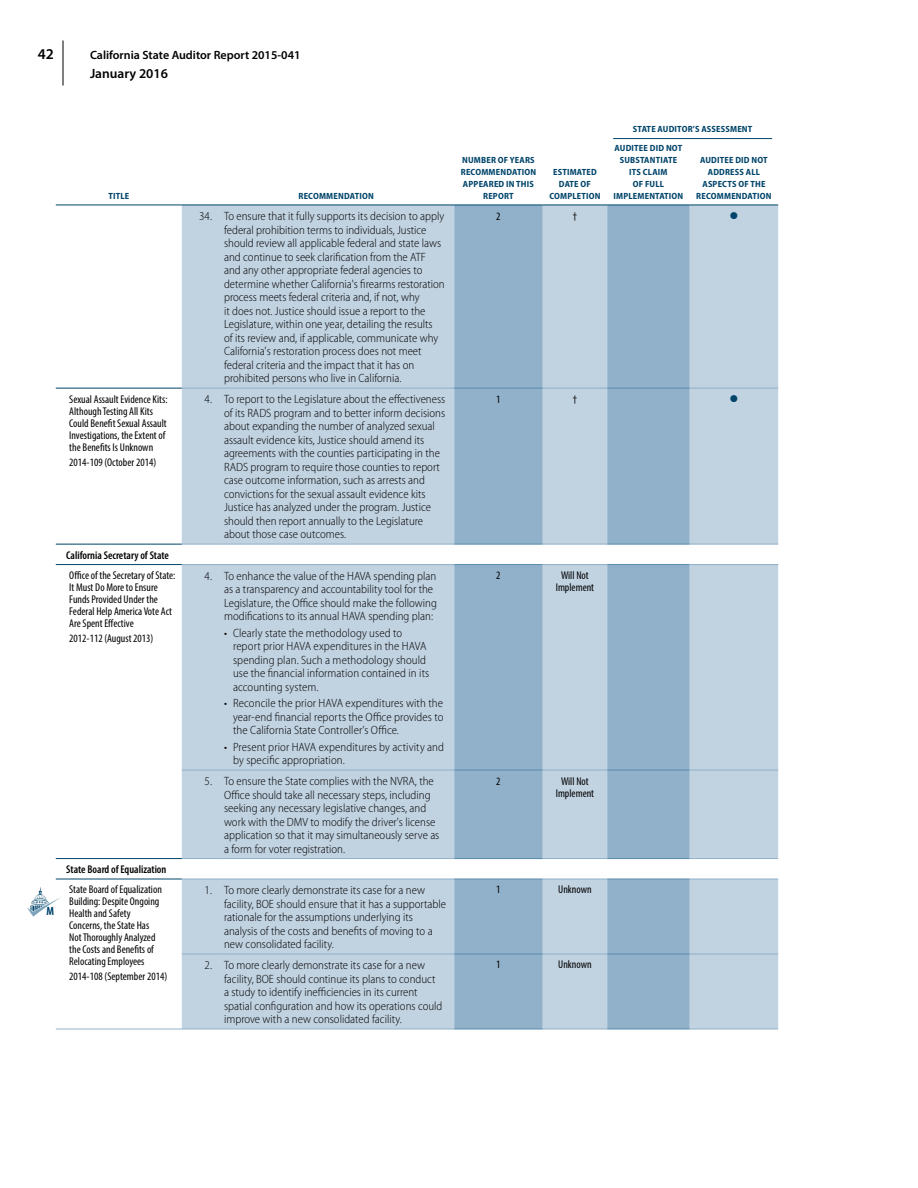
<style>
.page{position:relative;width:918px;height:1188px;background:#fff}
.page>*{position:absolute;margin:0;border:0;box-sizing:border-box;transform-origin:0 0}
.t1{font:600 15px "Myriad Pro";color:#000}
.t2{font:600 13.5px "Myriad Pro";color:#000}
.t3{font:300 semi-condensed 12px/13.5px "Myriad Pro";color:#000}
.t4{font:600 12px "Myriad Pro";color:#000}
.t5{font:12px "Wingdings";color:#00446a}
.t6{font:700 condensed 12px "Myriad Pro";color:#00446a}
.t7{font:condensed 11.25px/12px "Myriad Pro";color:#000}
.t8{font:600 condensed 11.25px "Myriad Pro";color:#000}
.t9{font:700 semi-condensed 9px/12px "Myriad Pro";letter-spacing:.02em;color:#00446a;text-align:center}
</style>
<div class="page">
<hr style="left:63px;top:40px;width:1px;height:46px;background:#000">
<div style="left:182px;top:206px;width:596px;height:823px;background:#c1d2e1"></div>
<svg style="left:454px;top:206px;width:236px;height:823px;background:#a3bdd2"></svg>
<hr style="left:182px;top:388px;width:36px;height:1px;background:#91b1ca">
<hr style="left:182px;top:544px;width:36px;height:1px;background:#91b1ca">
<hr style="left:182px;top:564px;width:36px;height:1px;background:#91b1ca">
<hr style="left:182px;top:770px;width:36px;height:1px;background:#91b1ca">
<hr style="left:182px;top:858px;width:36px;height:1px;background:#91b1ca">
<hr style="left:182px;top:879px;width:36px;height:1px;background:#91b1ca">
<hr style="left:182px;top:954px;width:36px;height:1px;background:#91b1ca">
<hr style="left:182px;top:1029px;width:36px;height:1px;background:#91b1ca">
<hr style="left:218px;top:388px;width:236px;height:1px;background:#91b1ca">
<hr style="left:218px;top:544px;width:236px;height:1px;background:#91b1ca">
<hr style="left:218px;top:564px;width:236px;height:1px;background:#91b1ca">
<hr style="left:218px;top:770px;width:236px;height:1px;background:#91b1ca">
<hr style="left:218px;top:858px;width:236px;height:1px;background:#91b1ca">
<hr style="left:218px;top:879px;width:236px;height:1px;background:#91b1ca">
<hr style="left:218px;top:954px;width:236px;height:1px;background:#91b1ca">
<hr style="left:218px;top:1029px;width:236px;height:1px;background:#91b1ca">
<hr style="left:454px;top:388px;width:89px;height:1px;background:#578bac">
<hr style="left:454px;top:544px;width:89px;height:1px;background:#578bac">
<hr style="left:454px;top:564px;width:89px;height:1px;background:#578bac">
<hr style="left:454px;top:770px;width:89px;height:1px;background:#578bac">
<hr style="left:454px;top:858px;width:89px;height:1px;background:#578bac">
<hr style="left:454px;top:879px;width:89px;height:1px;background:#578bac">
<hr style="left:454px;top:954px;width:89px;height:1px;background:#578bac">
<hr style="left:454px;top:1029px;width:89px;height:1px;background:#578bac">
<hr style="left:543px;top:388px;width:64px;height:1px;background:#91b1ca">
<hr style="left:543px;top:544px;width:64px;height:1px;background:#91b1ca">
<hr style="left:543px;top:564px;width:64px;height:1px;background:#91b1ca">
<hr style="left:543px;top:770px;width:64px;height:1px;background:#91b1ca">
<hr style="left:543px;top:858px;width:64px;height:1px;background:#91b1ca">
<hr style="left:543px;top:879px;width:64px;height:1px;background:#91b1ca">
<hr style="left:543px;top:954px;width:64px;height:1px;background:#91b1ca">
<hr style="left:543px;top:1029px;width:64px;height:1px;background:#91b1ca">
<hr style="left:607px;top:388px;width:83px;height:1px;background:#578bac">
<hr style="left:607px;top:544px;width:83px;height:1px;background:#578bac">
<hr style="left:607px;top:564px;width:83px;height:1px;background:#578bac">
<hr style="left:607px;top:770px;width:83px;height:1px;background:#578bac">
<hr style="left:607px;top:858px;width:83px;height:1px;background:#578bac">
<hr style="left:607px;top:879px;width:83px;height:1px;background:#578bac">
<hr style="left:607px;top:954px;width:83px;height:1px;background:#578bac">
<hr style="left:607px;top:1029px;width:83px;height:1px;background:#578bac">
<hr style="left:690px;top:388px;width:88px;height:1px;background:#91b1ca">
<hr style="left:690px;top:544px;width:88px;height:1px;background:#91b1ca">
<hr style="left:690px;top:564px;width:88px;height:1px;background:#91b1ca">
<hr style="left:690px;top:770px;width:88px;height:1px;background:#91b1ca">
<hr style="left:690px;top:858px;width:88px;height:1px;background:#91b1ca">
<hr style="left:690px;top:879px;width:88px;height:1px;background:#91b1ca">
<hr style="left:690px;top:954px;width:88px;height:1px;background:#91b1ca">
<hr style="left:690px;top:1029px;width:88px;height:1px;background:#91b1ca">
<hr style="left:56px;top:388px;width:126px;height:1px;background:#00446a">
<hr style="left:56px;top:544px;width:126px;height:1px;background:#00446a">
<hr style="left:56px;top:564px;width:126px;height:1px;background:#00446a">
<hr style="left:56px;top:858px;width:126px;height:1px;background:#00446a">
<hr style="left:56px;top:879px;width:126px;height:1px;background:#00446a">
<hr style="left:56px;top:205px;width:126px;height:1px;background:#00446a">
<hr style="left:182px;top:205px;width:36px;height:1px;background:#00446a">
<hr style="left:218px;top:205px;width:236px;height:1px;background:#00446a">
<hr style="left:454px;top:205px;width:89px;height:1px;background:#00446a">
<hr style="left:543px;top:205px;width:64px;height:1px;background:#00446a">
<hr style="left:607px;top:205px;width:83px;height:1px;background:#00446a">
<hr style="left:690px;top:205px;width:88px;height:1px;background:#00446a">
<hr style="left:56px;top:1029px;width:126px;height:1px;background:#91b1ca">
<hr style="left:613px;top:138px;width:159px;height:1px;background:#00446a">
<svg style="left:27px;top:887px;width:34px;height:30px"></svg>
<p class="t1" style="left:38px;top:44px;width:18px">42</p>
<p class="t4" style="left:90px;top:47px;width:212px">California State Auditor Report 2015-041</p>
<p class="t2" style="left:90px;top:65px;width:79px">January 2016</p>
<p class="t6" style="left:46px;top:904px;width:9px">M</p>
<p class="t9" style="left:108px;top:190px;width:22px">TITLE</p>
<p class="t9" style="left:299px;top:190px;width:77px">RECOMMENDATION</p>
<p class="t9" style="left:461px;top:154px;width:77px">NUMBER OF YEARS<br>RECOMMENDATION<br>APPEARED IN THIS<br>REPORT</p>
<p class="t9" style="left:549px;top:166px;width:53px">ESTIMATED<br>DATE OF<br>COMPLETION</p>
<p class="t9" style="left:633px;top:123px;width:121px">STATE AUDITOR’S ASSESSMENT</p>
<p class="t9" style="left:614px;top:142px;width:71px">AUDITEE DID NOT<br>SUBSTANTIATE<br>ITS CLAIM<br>OF FULL<br>IMPLEMENTATION</p>
<p class="t9" style="left:696px;top:154px;width:77px">AUDITEE DID NOT<br>ADDRESS ALL<br>ASPECTS OF THE<br>RECOMMENDATION</p>
<p class="t7" style="left:69px;top:393px;width:100px">Sexual Assault Evidence Kits:<br>Although Testing All Kits<br>Could Benefit Sexual Assault<br>Investigations, the Extent of the Benefits Is Unknown</p>
<p class="t7" style="left:69px;top:456px;width:88px">2014‑109 (October 2014)</p>
<p class="t8" style="left:66px;top:549px;width:104px">California Secretary of State</p>
<p class="t7" style="left:69px;top:569px;width:108px">Office of the Secretary of State:<br>It Must Do More to Ensure<br>Funds Provided Under the<br>Federal Help America Vote Act<br>Are Spent Effective</p>
<p class="t7" style="left:69px;top:632px;width:86px">2012‑112 (August 2013)</p>
<p class="t8" style="left:66px;top:863px;width:102px">State Board of Equalization</p>
<p class="t7" style="left:69px;top:884px;width:94px">State Board of Equalization<br>Building: Despite Ongoing<br>Health and Safety<br>Concerns, the State Has<br>Not Thoroughly Analyzed the Costs and Benefits of<br>Relocating Employees</p>
<p class="t7" style="left:69px;top:971px;width:99px">2014‑108 (September 2014)</p>
<p class="t3" style="left:224px;top:210px;width:222px;text-indent:-25px">34. To ensure that it fully supports its decision to apply federal prohibition terms to individuals, Justice should review all applicable federal and state laws and continue to seek clarification from the ATF and any other appropriate federal agencies to determine whether California's firearms restoration process meets federal criteria and, if not, why<br>it does not. Justice should issue a report to the Legislature, within one year, detailing the results<br>of its review and, if applicable, communicate why California's restoration process does not meet federal criteria and the impact that it has on prohibited persons who live in California.</p>
<p class="t7" style="left:496px;top:210px;width:6px">2</p>
<p class="t7" style="left:573px;top:210px;width:6px">†</p>
<p class="t5" style="left:729px;top:210px;width:10px">●</p>
<p class="t3" style="left:224px;top:393px;width:223px;text-indent:-19px">4. To report to the Legislature about the effectiveness of its RADS program and to better inform decisions about expanding the number of analyzed sexual assault evidence kits, Justice should amend its agreements with the counties participating in the RADS program to require those counties to report case outcome information, such as arrests and convictions for the sexual assault evidence kits Justice has analyzed under the program. Justice should then report annually to the Legislature about those case outcomes.</p>
<p class="t7" style="left:496px;top:393px;width:6px">1</p>
<p class="t7" style="left:573px;top:393px;width:6px">†</p>
<p class="t5" style="left:729px;top:393px;width:10px">●</p>
<p class="t3" style="left:224px;top:569px;width:214px;text-indent:-19px">4. To enhance the value of the HAVA spending plan as a transparency and accountability tool for the Legislature, the Office should make the following modifications to its annual HAVA spending plan:</p>
<p class="t3" style="left:233px;top:626px;width:198px;text-indent:-9px">• Clearly state the methodology used to report prior HAVA expenditures in the HAVA spending plan. Such a methodology should use the financial information contained in its accounting system.</p>
<p class="t3" style="left:233px;top:697px;width:212px;text-align:justify;text-indent:-9px">• Reconcile the prior HAVA expenditures with the year‑end financial reports the Office provides to the California State Controller’s Office.</p>
<p class="t3" style="left:233px;top:740px;width:213px;text-indent:-9px">• Present prior HAVA expenditures by activity and by specific appropriation.</p>
<p class="t7" style="left:496px;top:569px;width:6px">2</p>
<p class="t7" style="left:556px;top:569px;width:40px;text-align:center">Will Not<br>Implement</p>
<p class="t3" style="left:224px;top:775px;width:217px;text-indent:-19px">5. To ensure the State complies with the NVRA, the Office should take all necessary steps, including seeking any necessary legislative changes, and work with the DMV to modify the driver's license application so that it may simultaneously serve as a form for voter registration.</p>
<p class="t7" style="left:496px;top:775px;width:6px">2</p>
<p class="t7" style="left:556px;top:775px;width:40px;text-align:center">Will Not<br>Implement</p>
<p class="t3" style="left:224px;top:884px;width:224px;text-indent:-19px">1. To more clearly demonstrate its case for a new facility, BOE should ensure that it has a supportable rationale for the assumptions underlying its analysis of the costs and benefits of moving to a new consolidated facility.</p>
<p class="t7" style="left:496px;top:884px;width:6px">1</p>
<p class="t7" style="left:558px;top:884px;width:35px">Unknown</p>
<p class="t3" style="left:224px;top:959px;width:220px;text-indent:-19px">2. To more clearly demonstrate its case for a new facility, BOE should continue its plans to conduct a study to identify inefficiencies in its current spatial configuration and how its operations could improve with a new consolidated facility.</p>
<p class="t7" style="left:496px;top:959px;width:6px">1</p>
<p class="t7" style="left:558px;top:959px;width:35px">Unknown</p>
</div>
